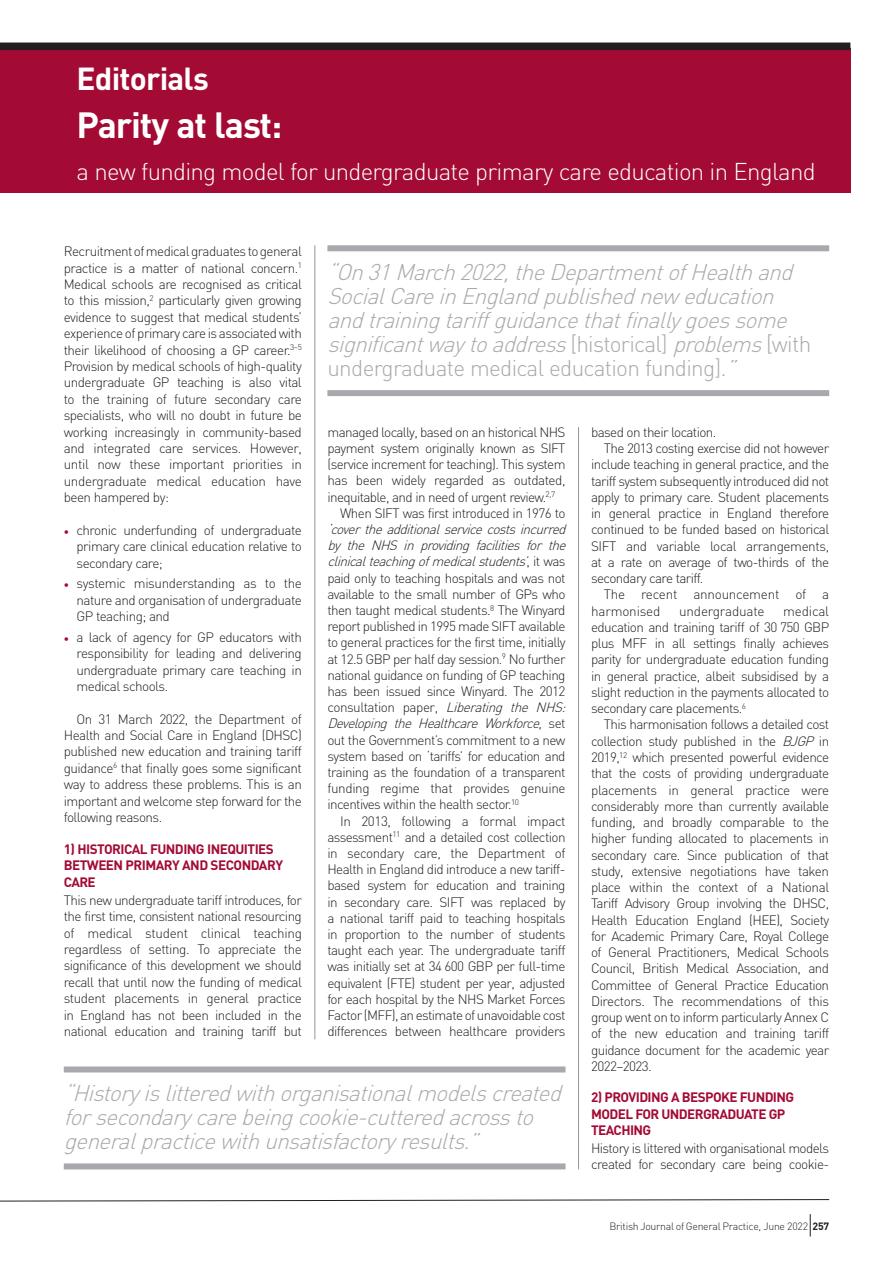
<style>
.page{position:relative;width:893px;height:1263px;background:#fff}
.page>*{position:absolute;margin:0;border:0;box-sizing:border-box;transform-origin:0 0}
.t1{font:700 36px "DIN";letter-spacing:-.03em;color:#fff}
.t2{font:700 31.5px "DIN";letter-spacing:-.025em;color:#fff}
.t3{font:300 24px "DIN";letter-spacing:-.03em;color:#fff}
.t4{font:italic 300 22.5px/24px "DIN";color:#a8a9ad}
.t5{font:300 13.5px/16.2px "DIN";letter-spacing:-.045em;color:#231f20;text-align:justify}
.t6{font:700 13.5px/16.6px "DIN";letter-spacing:-.045em;color:#a30a34}
.t7{font:300 13.5px "DIN";letter-spacing:-.02em;color:#231f20}
.t8{font:300 13.5px "DIN";letter-spacing:-.015em;color:#231f20}
.t9{font:300 10.5px "DIN";letter-spacing:-.025em;color:#231f20}
.s1{font-family:"Minion Pro";font-weight:400;color:#a30a34}
.s2{font-style:normal}
.s3{font-style:italic}
.s4{font-weight:700}
</style>
<div class="page">
<div style="left:0;top:49px;width:850px;height:144px;background:#a30a34"></div>
<hr style="left:578px;top:427px;width:1px;height:742px;background:#939598">
<div style="left:0;top:43px;width:850px;height:7px;background:#231f20"></div>
<hr style="left:315px;top:245px;width:1px;height:794px;background:#939598">
<div style="left:327px;top:390px;width:502px;height:6px;background:#a8a9ad"></div>
<div style="left:327px;top:245px;width:502px;height:6px;background:#a8a9ad"></div>
<div style="left:64px;top:1163px;width:502px;height:6px;background:#a8a9ad"></div>
<div style="left:64px;top:1066px;width:502px;height:6px;background:#a8a9ad"></div>
<svg style="left:0;top:1199px;width:830px;height:3px"></svg>
<svg style="left:810px;top:1214px;width:1px;height:22px"></svg>
<h2 class="t2" style="left:77px;top:58px;width:134px">Editorials</h2>
<h1 class="t1" style="left:77px;top:101px;width:207px">Parity at last:</h1>
<h3 class="t3" style="left:77px;top:157px;width:741px">a new funding model for undergraduate primary care education in England</h3>
<p class="t5" style="left:64px;top:243px;width:240px">Recruitment of medical graduates to general practice is a matter of national concern.<sup>1<br></sup>Medical schools are recognised as critical to this mission,<sup>2</sup> particularly given growing evidence to suggest that medical students’ experience of primary care is associated with their likelihood of choosing a GP career.<sup>3–5<br></sup>Provision by medical schools of high-quality undergraduate GP teaching is also vital to the training of future secondary care specialists, who will no doubt in future be working increasingly in community-based and integrated care services. However, until now these important priorities in undergraduate medical education have been hampered by:</p>
<p class="t5" style="left:77px;top:522px;width:227px;text-indent:-13px"><span class="s1">•</span> chronic underfunding of undergraduate primary care clinical education relative to secondary care;</p>
<p class="t5" style="left:77px;top:575px;width:227px;text-indent:-13px"><span class="s1">•</span> systemic misunderstanding as to the nature and organisation of undergraduate GP teaching; and</p>
<p class="t5" style="left:77px;top:629px;width:227px;text-indent:-13px"><span class="s1">•</span> a lack of agency for GP educators with responsibility for leading and delivering undergraduate primary care teaching in medical schools.</p>
<p class="t5" style="left:64px;top:710px;width:240px;text-indent:13px">On 31 March 2022, the Department of Health and Social Care in England (DHSC) published new education and training tariff guidance<sup>6</sup> that finally goes some significant way to address these problems. This is an important and welcome step forward for the following reasons.</p>
<p class="t6" style="left:64px;top:840px;width:221px">1) HISTORICAL FUNDING INEQUITIES<br>BETWEEN PRIMARY AND SECONDARY<br>CARE</p>
<p class="t5" style="left:64px;top:892px;width:240px">This new undergraduate tariff introduces, for the first time, consistent national resourcing of medical student clinical teaching regardless of setting. To appreciate the significance of this development we should recall that until now the funding of medical student placements in general practice in England has not been included in the national education and training tariff but</p>
<p class="t4" style="left:327px;top:260px;width:485px">“On31March2022,theDepartmentofHealthand SocialCareinEnglandpublishednew education andtrainingtariffguidancethatfinallygoessome significantwaytoaddress<span class="s2">[ h i s t o r i c a l ]</span> problems<span class="s2">[w i t h undergraduate medical education funding]</span>.”</p>
<p class="t5" style="left:327px;top:424px;width:240px">managed locally, based on an historical NHS</p>
<p class="t5" style="left:327px;top:440px;width:240px">payment system originally known as SIFT</p>
<p class="t5" style="left:327px;top:456px;width:240px">(service increment for teaching). This system</p>
<p class="t5" style="left:327px;top:472px;width:240px">has been widely regarded as outdated,</p>
<p class="t5" style="left:327px;top:488px;width:229px">inequitable, and in need of urgent review.<sup>2,7</sup></p>
<p class="t5" style="left:340px;top:505px;width:227px">When SIFT was first introduced in 1976 to</p>
<p class="t5" style="left:327px;top:521px;width:244px;text-align:left"><span class="s3">‘covertheadditionalservicecostsincurred by the NHS in providing facilities for the clinicalteachingofmedicalstudents’</span>, i t w a s paid only to teaching hospitals and was not available to the small number of GPs who then taught medical students.<sup>8</sup> The Winyard report published in 1995 made SIFT available to general practices for the first time, initially at 12.5 GBP per half day session.<sup>9</sup> No further national guidance on funding of GP teaching has been issued since Winyard. The 2012 consultation paper, <span class="s3">Liberating the NHS:<br>Developing the Healthcare Workforce</span>, s e t out the Government’s commitment to a new system based on ‘tariffs’ for education and training as the foundation of a transparent funding regime that provides genuine incentives within the health sector.<sup>10</sup></p>
<p class="t5" style="left:327px;top:812px;width:240px;text-indent:13px">In 2013, following a formal impact assessment<sup>11</sup> and a detailed cost collection in secondary care, the Department of Health in England did introduce a new tariff&shy;based system for education and training in secondary care. SIFT was replaced by a national tariff paid to teaching hospitals in proportion to the number of students taught each year. The undergraduate tariff was initially set at 34 600 GBP per full-time equivalent (FTE) student per year, adjusted for each hospital by the NHS Market Forces Factor (MFF), an estimate of unavoidable cost differences between healthcare providers</p>
<p class="t5" style="left:591px;top:424px;width:127px">based on their location.</p>
<p class="t5" style="left:604px;top:440px;width:227px">The 2013 costing exercise did not however</p>
<p class="t5" style="left:591px;top:456px;width:240px">include teaching in general practice, and the</p>
<p class="t5" style="left:591px;top:472px;width:240px">tariff system subsequently introduced did not</p>
<p class="t5" style="left:591px;top:489px;width:240px">apply to primary care. Student placements</p>
<p class="t5" style="left:591px;top:505px;width:240px">in general practice in England therefore</p>
<p class="t5" style="left:591px;top:521px;width:240px">continued to be funded based on historical</p>
<p class="t5" style="left:591px;top:537px;width:240px">SIFT and variable local arrangements,</p>
<p class="t5" style="left:591px;top:554px;width:240px">at a rate on average of two-thirds of the</p>
<p class="t5" style="left:591px;top:570px;width:114px">secondary care tariff.</p>
<p class="t7" style="left:604px;top:586px;width:227px">The recent announcement of a</p>
<p class="t8" style="left:591px;top:602px;width:71px">harmonised</p>
<p class="t8" style="left:679px;top:602px;width:87px">undergraduate</p>
<p class="t5" style="left:591px;top:602px;width:240px;text-indent:192px">medical education and training tariff of 30 750 GBP plus MFF in all settings finally achieves parity for undergraduate education funding in general practice, albeit subsidised by a slight reduction in the payments allocated to secondary care placements.<sup>6</sup></p>
<p class="t5" style="left:591px;top:716px;width:240px;text-indent:13px">This harmonisation follows a detailed cost collection study published in the <span class="s3">BJGP</span> in 2019,<sup>12</sup> which presented powerful evidence that the costs of providing undergraduate placements in general practice were considerably more than currently available funding, and broadly comparable to the higher funding allocated to placements in secondary care. Since publication of that study, extensive negotiations have taken place within the context of a National Tariff Advisory Group involving the DHSC, Health Education England (HEE), Society for Academic Primary Care, Royal College of General Practitioners, Medical Schools Council, British Medical Association, and Committee of General Practice Education Directors. The recommendations of this group went on to inform particularly Annex C of the new education and training tariff guidance document for the academic year 2022–2023.</p>
<p class="t6" style="left:591px;top:1088px;width:205px">2) PROVIDING A BESPOKE FUNDING<br>MODEL FOR UNDERGRADUATE GP<br>TEACHING</p>
<p class="t5" style="left:591px;top:1140px;width:240px">History is littered with organisational models created for secondary care being cookie-</p>
<h3 class="t4" style="left:64px;top:1081px;width:506px">“Historyislitteredwithorganisationalmodelscreated forsecondarycarebeingcookie-cutteredacrossto generalpracticewithunsatisfactoryresults.”</h3>
<p class="t9" style="left:609px;top:1219px;width:221px">British Journal of General Practice, June 2022 <span class="s4">257</span></p>
</div>
